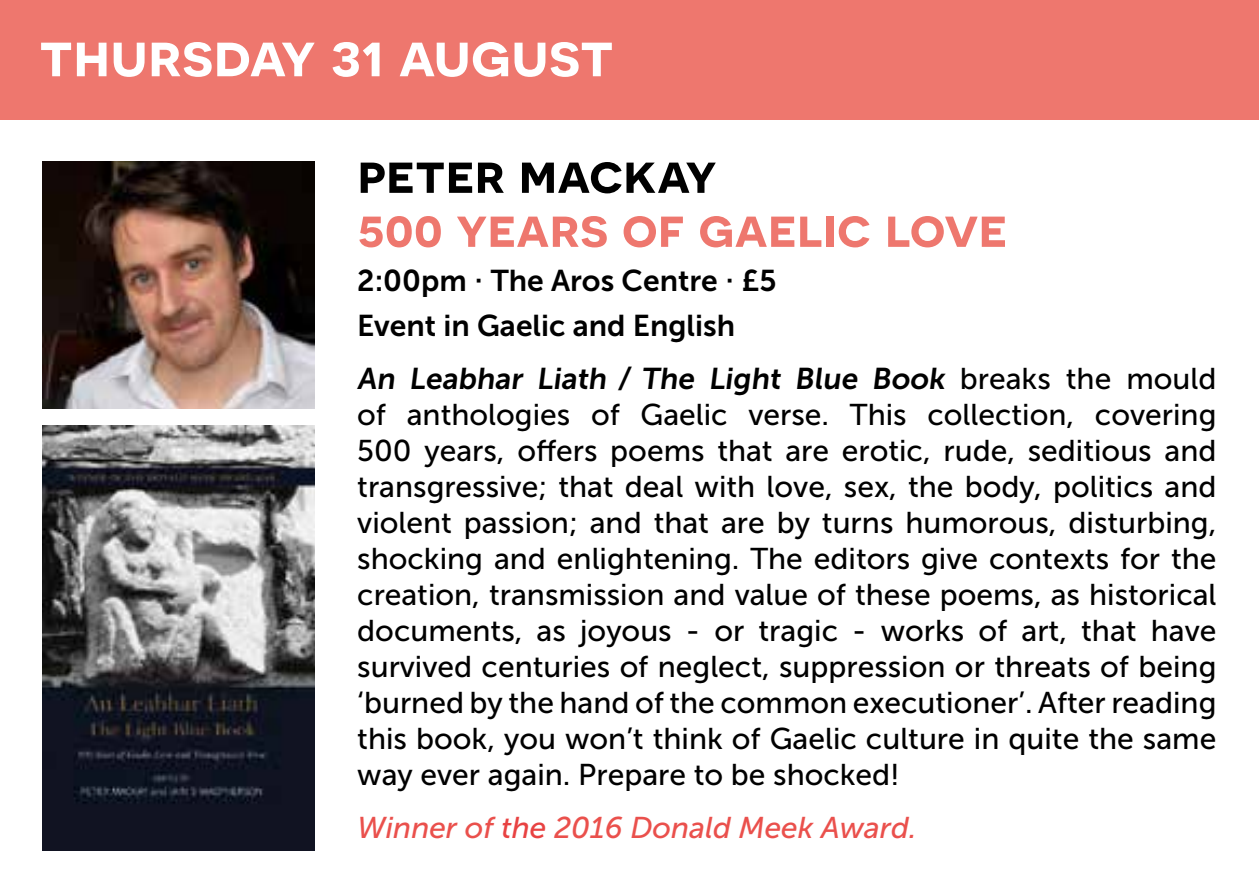
<style>
.page{position:relative;width:1259px;height:893px;background:#fff}
.page>*{position:absolute;margin:0;border:0;box-sizing:border-box;transform-origin:0 0}
.t1{font:600 60px "Novecentosanswide";color:#fff}
.t2{font:600 54px "Novecentosanswide";color:#ee776e}
.t3{font:600 54px "Novecentosanswide";color:#000}
.t4{font:30px/36px "Museo Sans 500";color:#000;text-align:justify}
.t5{font:30px/44.4px "Museo Sans 700";color:#000}
.t6{font:italic 30px "Museo Sans 500";color:#ea504c}
.s1{font-family:"Museo Sans 500"}
.s2{color:#e84242}
</style>
<div class="page">
<div style="left:0;top:0;width:1259px;height:119px;background:#ee776e"></div>
<img style="left:43px;top:162px;width:272px;height:246px">
<img style="left:43px;top:425px;width:272px;height:425px">
<h1 class="t1" style="left:39px;top:19px;width:576px">thursday 31 august</h1>
<h2 class="t3" style="left:357px;top:141px;width:361px">peter mackay</h2>
<h2 class="t2" style="left:357px;top:195px;width:651px">500 years of gaelic love</h2>
<p class="t5" style="left:357px;top:259px;width:421px">2:00pm · The Aros Centre · £5<br>Event in Gaelic and English</p>
<p class="t5" style="left:357px;top:356px;width:860px">An Leabhar Liath / The Light Blue Book <span class="s1">breaks the mould</span></p>
<p class="t4" style="left:357px;top:397px;width:860px">of anthologies of Gaelic verse. This collection, covering 500 years, offers poems that are erotic, rude, seditious and transgressive; that deal with love, sex, the body, politics and violent passion; and that are by turns humorous, disturbing, shocking and enlightening. The editors give contexts for the creation, transmission and value of these poems, as historical documents, as joyous - or tragic - works of art, that have survived centuries of neglect, suppression or threats of being ‘burned by the hand of the common executioner’. After reading this book, you won’t think of Gaelic culture in quite the same way ever again. Prepare to be shocked!</p>
<p class="t6" style="left:357px;top:811px;width:561px">Winner of <span class="s2">the</span> 2016 Donald Meek Award.</p>
</div>
